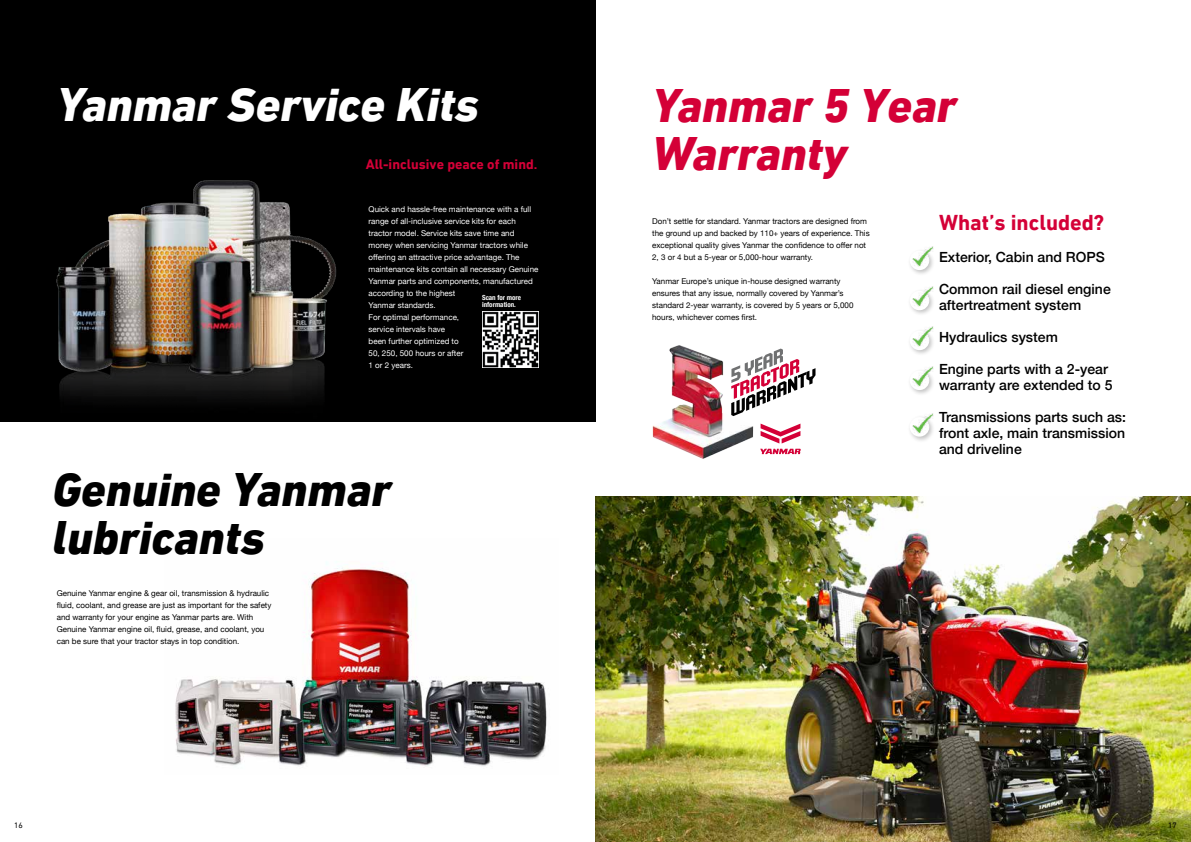
<style>
.page{position:relative;width:1191px;height:842px;background:#fff}
.page>*{position:absolute;margin:0;border:0;box-sizing:border-box;transform-origin:0 0}
.t1{font:italic 800 48px/48px "DIN Next LT Pro";color:#000}
.t2{font:italic 800 48px/48px "DIN Next LT Pro";color:#d40037}
.t3{font:italic 800 48px "DIN Next LT Pro";color:#fff}
.t4{font:700 22px "DIN Next LT Pro";color:#d40037}
.t5{font:500 14px/16px "Helvetica Neue";color:#000}
.t6{font:700 14px "DIN Next LT Pro";color:#d40037}
.t7{font:8px/12px "Helvetica Neue";color:#000}
.t8{font:8px/12px "Helvetica Neue";color:#fff}
.t9{font:8px "DIN Next LT Pro";color:#000}
.t10{font:700 condensed 7px/7px "Helvetica Neue";color:#fff}
</style>
<div class="page">
<img style="left:595px;top:496px;width:596px;height:346px">
<img style="left:175px;top:562px;width:372px;height:204px">
<div style="left:907px;top:248px;width:28px;height:28px;background:#000;opacity:.25"></div>
<div style="left:909px;top:251px;width:20px;height:19px;background:#fff;border-radius:50%"></div>
<img style="left:913px;top:247px;width:21px;height:20px">
<div style="left:907px;top:288px;width:28px;height:29px;background:#000;opacity:.25"></div>
<div style="left:909px;top:291px;width:20px;height:19px;background:#fff;border-radius:50%"></div>
<img style="left:913px;top:287px;width:21px;height:20px">
<div style="left:907px;top:328px;width:28px;height:29px;background:#000;opacity:.25"></div>
<div style="left:909px;top:331px;width:20px;height:19px;background:#fff;border-radius:50%"></div>
<img style="left:913px;top:327px;width:21px;height:20px">
<div style="left:907px;top:368px;width:28px;height:28px;background:#000;opacity:.25"></div>
<div style="left:909px;top:371px;width:20px;height:19px;background:#fff;border-radius:50%"></div>
<img style="left:913px;top:366px;width:21px;height:20px">
<div style="left:907px;top:415px;width:28px;height:28px;background:#000;opacity:.25"></div>
<svg style="left:909px;top:417px;width:20px;height:20px"></svg>
<img style="left:913px;top:413px;width:21px;height:20px">
<div style="left:0;top:0;width:595px;height:421px;background:#000"></div>
<img style="left:56px;top:180px;width:281px;height:220px">
<img style="left:652px;top:345px;width:144px;height:114px">
<svg style="left:760px;top:449px;width:41px;height:5px"></svg>
<svg style="left:760px;top:424px;width:40px;height:19px"></svg>
<svg style="left:731px;top:349px;width:84px;height:67px"></svg>
<img style="left:482px;top:311px;width:57px;height:57px">
<h1 class="t3" style="left:57px;top:76px;width:424px">Yanmar Service Kits</h1>
<h3 class="t6" style="left:366px;top:156px;width:173px">All-inclusive peace of mind.</h3>
<p class="t8" style="left:369px;top:203px;width:171px">Quick and hassle-free maintenance with a full range of all-inclusive service kits for each tractor model. Service kits save time and money when servicing Yanmar tractors while offering an attractive price advantage. The maintenance kits contain all necessary Genuine Yanmar parts and components, manufactured according to the highest<br>Yanmar standards.<br>For optimal performance,<br>service intervals have<br>been further optimized to<br>50, 250, 500 hours or after<br>1 or 2 years.</p>
<p class="t10" style="left:482px;top:293px;width:41px">Scan for more information.</p>
<h1 class="t1" style="left:52px;top:465px;width:340px">Genuine Yanmar lubricants</h1>
<p class="t7" style="left:57px;top:587px;width:216px">Genuine Yanmar engine &amp; gear oil, transmission &amp; hydraulic fluid, coolant, and grease are just as important for the safety and warranty for your engine as Yanmar parts are. With Genuine Yanmar engine oil, fluid, grease, and coolant, you can be sure that your tractor stays in top condition.</p>
<h1 class="t2" style="left:652px;top:81px;width:306px">Yanmar 5 Year<br>Warranty</h1>
<p class="t7" style="left:652px;top:215px;width:219px">Don’t settle for standard. Yanmar tractors are designed from the ground up and backed by 110+ years of experience. This exceptional quality gives Yanmar the confidence to offer not 2, 3 or 4 but a 5-year or 5,000-hour warranty.</p>
<p class="t7" style="left:652px;top:275px;width:203px">Yanmar Europe’s unique in-house designed warranty ensures that any issue, normally covered by Yanmar’s standard 2-year warranty, is covered by 5 years or 5,000 hours, whichever comes first.</p>
<h2 class="t4" style="left:939px;top:210px;width:167px">What’s included?</h2>
<h3 class="t5" style="left:939px;top:248px;width:167px">Exterior, Cabin and ROPS</h3>
<h3 class="t5" style="left:939px;top:280px;width:173px">Common rail diesel engine aftertreatment system</h3>
<h3 class="t5" style="left:939px;top:328px;width:120px">Hydraulics system</h3>
<h3 class="t5" style="left:939px;top:360px;width:175px">Engine parts with a 2-year warranty are extended to 5</h3>
<h3 class="t5" style="left:939px;top:408px;width:189px;text-align:justify">Transmissions parts such as: front axle, main transmission and driveline</h3>
<p class="t9" style="left:14px;top:821px;width:10px">16</p>
<p class="t9" style="left:1168px;top:821px;width:10px">17</p>
</div>
